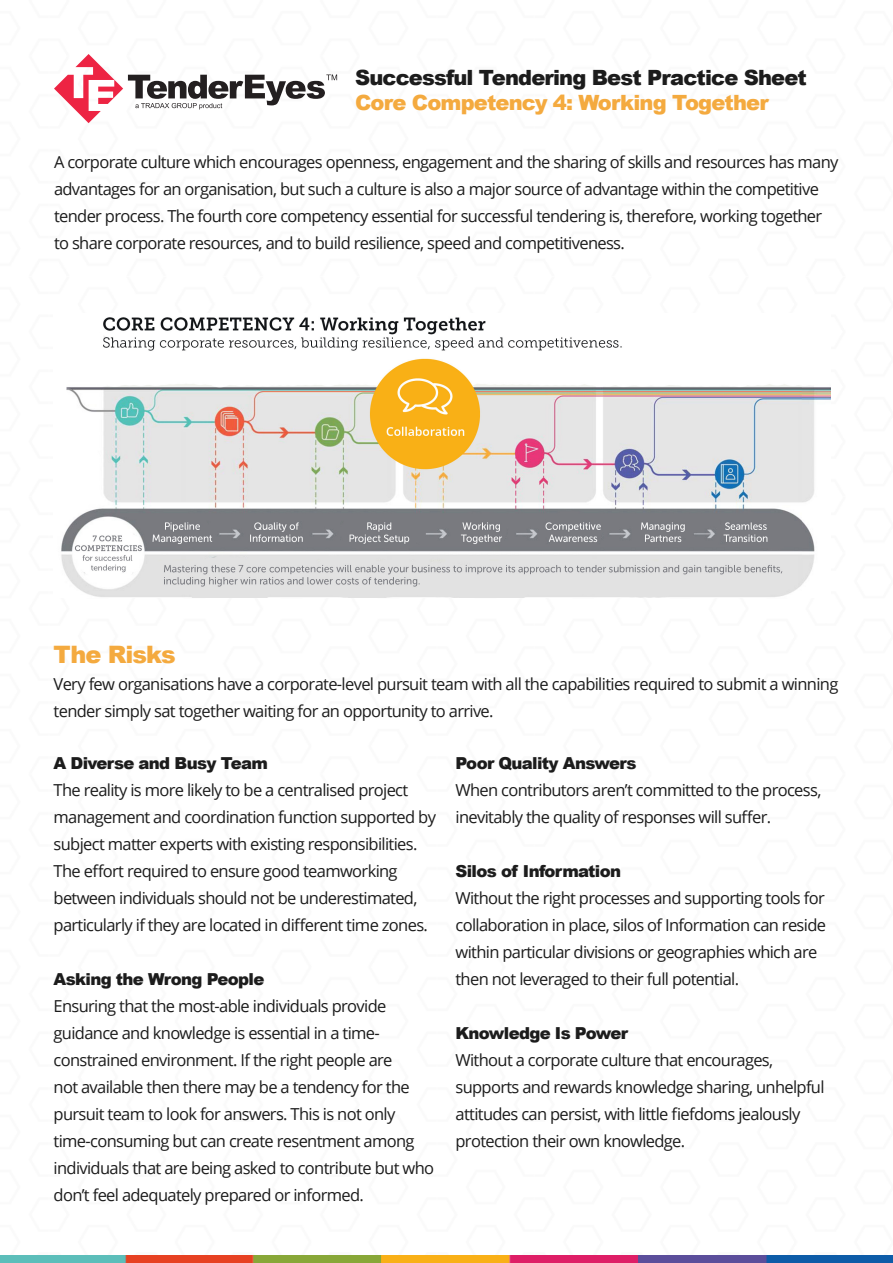
<style>
.page{position:relative;width:893px;height:1263px;background:#fff}
.page>*{position:absolute;margin:0;border:0;box-sizing:border-box;transform-origin:0 0}
.t1{font:900 24px "Arial";letter-spacing:-.04em;color:#f4aa3f}
.t2{font:900 21px "Arial";letter-spacing:-.04em;color:#1c1c1c}
.t3{font:900 21px "Arial";letter-spacing:-.04em;color:#f4aa3f}
.t4{font:16.5px/27px "Open Sans";letter-spacing:-.04em;color:#1c1c1c}
.t5{font:900 16.5px "Arial";letter-spacing:-.04em;color:#1c1c1c}
</style>
<div class="page">
<svg style="left:54px;top:54px;width:283px;height:69px"></svg>
<img style="left:0;top:1255px;width:893px;height:8px">
<img style="left:61px;top:317px;width:769px;height:281px">
<p class="t2" style="left:355px;top:64px;width:453px">Successful Tendering Best Practice Sheet</p>
<p class="t3" style="left:355px;top:90px;width:415px">Core Competency 4: Working Together</p>
<p class="t4" style="left:54px;top:148px;width:786px">A corporate culture which encourages openness, engagement and the sharing of skills and resources has many advantages for an organisation, but such a culture is also a major source of advantage within the competitive tender process. The fourth core competency essential for successful tendering is, therefore, working together to share corporate resources, and to build resilience, speed and competitiveness.</p>
<p class="t1" style="left:54px;top:639px;width:124px">The Risks</p>
<p class="t4" style="left:54px;top:670px;width:786px">Very few organisations have a corporate-level pursuit team with all the capabilities required to submit a winning tender simply sat together waiting for an opportunity to arrive.</p>
<p class="t5" style="left:54px;top:752px;width:216px">A Diverse and Busy Team</p>
<p class="t4" style="left:54px;top:776px;width:384px">The reality is more likely to be a centralised project management and coordination function supported by subject matter experts with existing responsibilities.<br>The effort required to ensure good teamworking between individuals should not be underestimated, particularly if they are located in different time zones.</p>
<p class="t5" style="left:54px;top:968px;width:212px">Asking the Wrong People</p>
<p class="t4" style="left:54px;top:992px;width:382px">Ensuring that the most-able individuals provide guidance and knowledge is essential in a time&shy;constrained environment. If the right people are<br>not available then there may be a tendency for the pursuit team to look for answers. This is not only time-consuming but can create resentment among individuals that are being asked to contribute but who don’t feel adequately prepared or informed.</p>
<p class="t5" style="left:455px;top:752px;width:183px">Poor Quality Answers</p>
<p class="t4" style="left:455px;top:776px;width:367px">When contributors aren’t committed to the process, inevitably the quality of responses will suffer.</p>
<p class="t5" style="left:455px;top:860px;width:167px">Silos of Information</p>
<p class="t4" style="left:455px;top:884px;width:372px">Without the right processes and supporting tools for collaboration in place, silos of Information can reside within particular divisions or geographies which are then not leveraged to their full potential.</p>
<p class="t5" style="left:455px;top:1022px;width:174px">Knowledge Is Power</p>
<p class="t4" style="left:455px;top:1046px;width:371px">Without a corporate culture that encourages, supports and rewards knowledge sharing, unhelpful attitudes can persist, with little fiefdoms jealously protection their own knowledge.</p>
</div>
